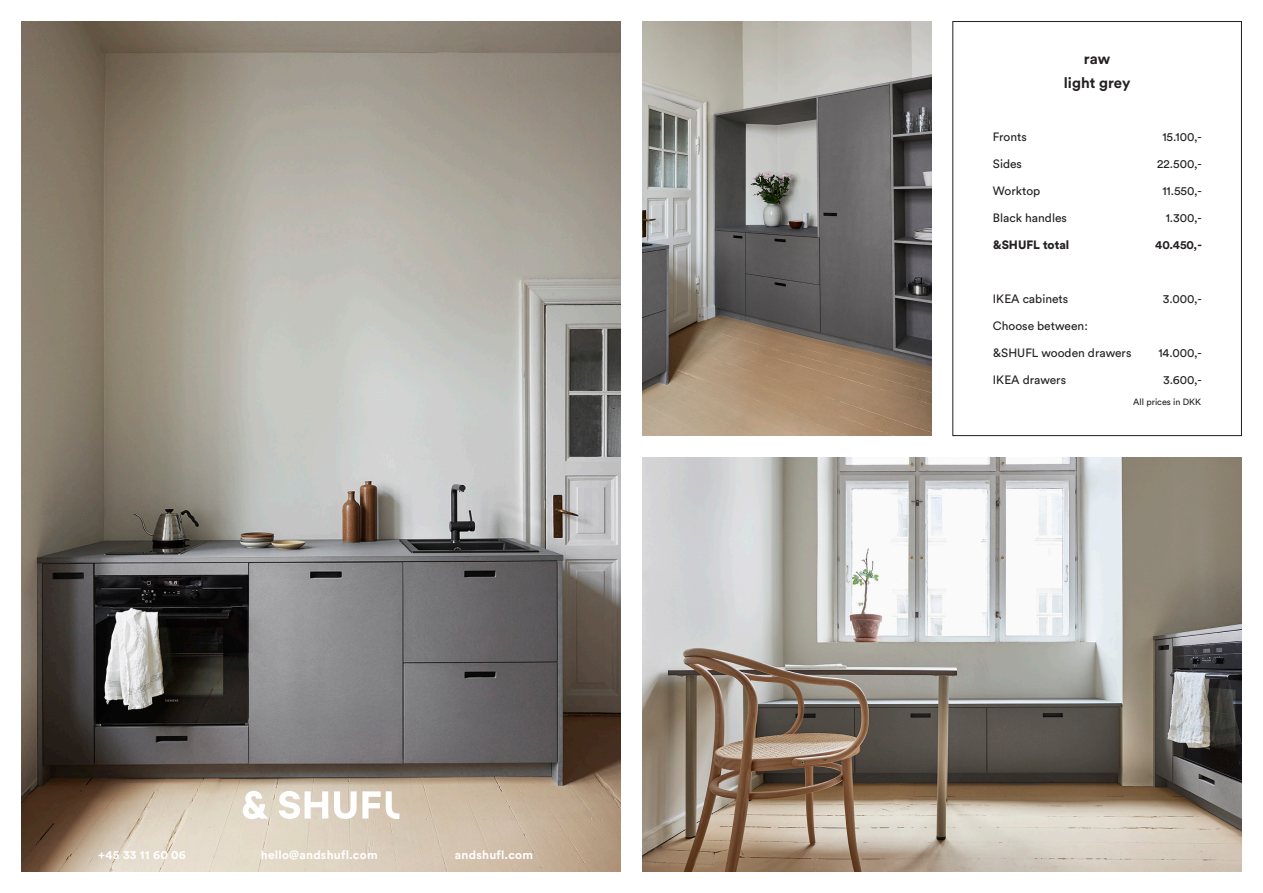
<style>
.page{position:relative;width:1263px;height:893px;background:#fff}
.page>*{position:absolute;margin:0;border:0;box-sizing:border-box;transform-origin:0 0}
.overskrift{font:700 15px "Circular Std";color:#231f20}
.Priser{font:12px "Circular Std";color:#231f20}
.t1{font:700 12px "Circular Std";letter-spacing:.02em;color:#fff}
.t2{font:900 12px "Circular Std";color:#231f20}
.Priser-2{font:700 12px "Circular Std";color:#231f20}
.t3{font:9px "Circular Std";color:#231f20}
</style>
<div class="page">
<img style="left:21px;top:21px;width:600px;height:851px">
<img style="left:642px;top:21px;width:289px;height:415px">
<img style="left:642px;top:457px;width:600px;height:415px">
<div style="left:952px;top:21px;width:290px;height:415px;border:1px solid #231f20"></div>
<svg style="left:243px;top:791px;width:25px;height:28px"></svg>
<svg style="left:279px;top:791px;width:120px;height:28px"></svg>
<p class="t1" style="left:98px;top:846px;width:89px">+45 33 11 60 06</p>
<p class="t1" style="left:261px;top:846px;width:118px">hello@andshufl.com</p>
<p class="t1" style="left:455px;top:846px;width:80px">andshufl.com</p>
<p class="overskrift" style="left:1084px;top:49px;width:28px">raw</p>
<p class="overskrift" style="left:1064px;top:73px;width:68px">light grey</p>
<p class="Priser" style="left:993px;top:129px;width:36px">Fronts</p>
<p class="Priser" style="left:993px;top:156px;width:31px">Sides</p>
<p class="Priser" style="left:993px;top:183px;width:49px">Worktop</p>
<p class="Priser" style="left:993px;top:210px;width:76px">Black handles</p>
<p class="t2" style="left:993px;top:236px;width:78px">&amp;SHUFL total</p>
<p class="Priser" style="left:1162px;top:129px;width:41px">15.100,-</p>
<p class="Priser" style="left:1157px;top:156px;width:46px">22.500,-</p>
<p class="Priser" style="left:1162px;top:183px;width:41px">11.550,-</p>
<p class="Priser" style="left:1166px;top:210px;width:38px">1.300,-</p>
<p class="Priser-2" style="left:1155px;top:237px;width:48px">40.450,-</p>
<p class="Priser" style="left:993px;top:291px;width:77px">IKEA cabinets</p>
<p class="Priser" style="left:993px;top:318px;width:96px">Choose between:</p>
<p class="Priser" style="left:993px;top:345px;width:140px">&amp;SHUFL wooden drawers</p>
<p class="Priser" style="left:993px;top:372px;width:75px">IKEA drawers</p>
<p class="Priser" style="left:1163px;top:291px;width:40px">3.000,-</p>
<p class="Priser" style="left:1158px;top:345px;width:45px">14.000,-</p>
<p class="Priser" style="left:1163px;top:372px;width:40px">3.600,-</p>
<p class="t3" style="left:1133px;top:396px;width:70px">All prices in DKK</p>
</div>
